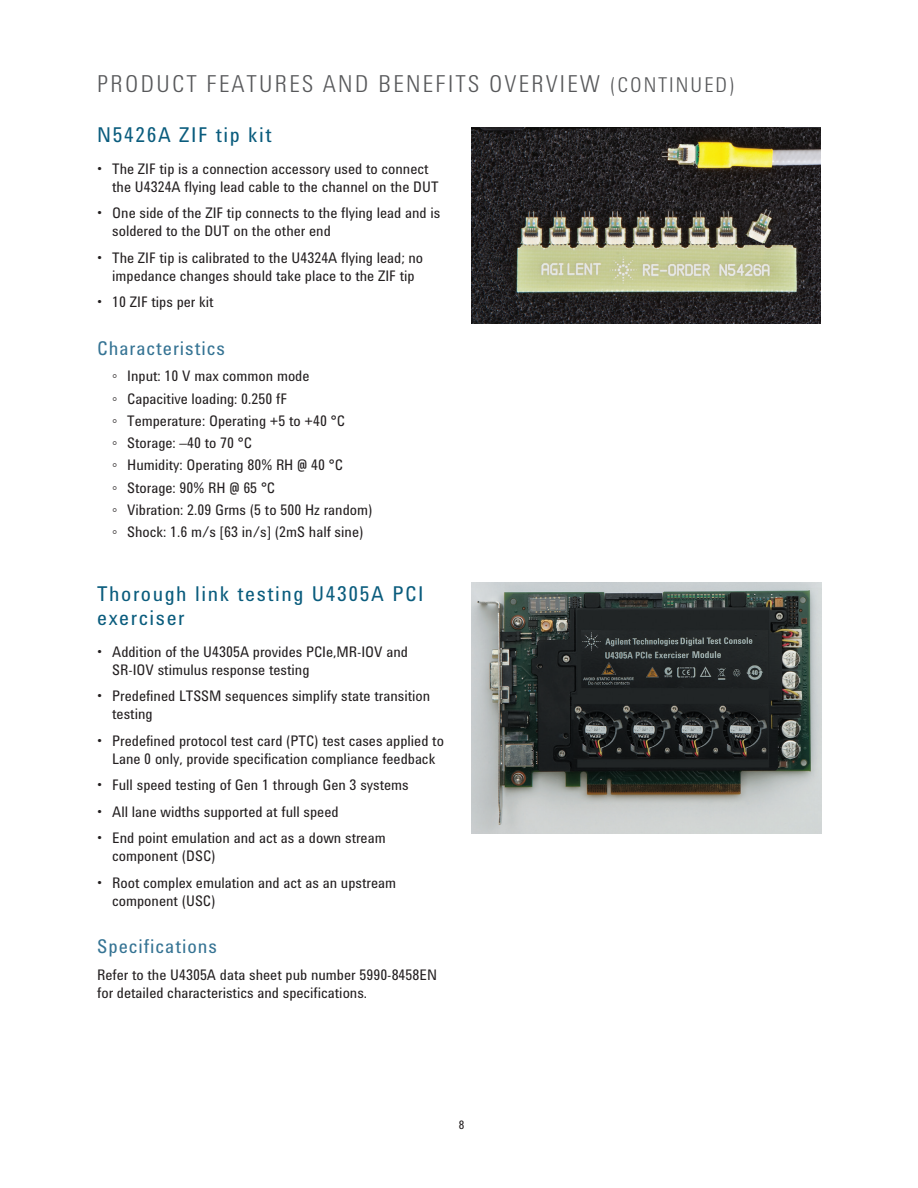
<style>
.page{position:relative;width:918px;height:1188px;background:#fff}
.page>*{position:absolute;margin:0;border:0;box-sizing:border-box;transform-origin:0 0}
.t1{font:300 24px "Agilent Condensed CFF";letter-spacing:.1em;color:#57585a}
.t2{font:21px/24px "Agilent Condensed CFF";letter-spacing:.075em;color:#0a5c7d}
.t3{font:19.5px "Agilent Condensed CFF";letter-spacing:.05em;color:#367494}
.t4{font:15px/18px "Agilent Condensed CFF";color:#231f20}
.t5{font:12px "Agilent Condensed CFF";color:#231f20}
.s1{font-size:21px}
</style>
<div class="page">
<img style="left:472px;top:583px;width:350px;height:251px">
<img style="left:472px;top:128px;width:349px;height:196px">
<h1 class="t1" style="left:97px;top:66px;width:639px">PRODUCT FEATURES AND BENEFITS OVERVIEW <span class="s1">(CONTINUED)</span></h1>
<h2 class="t2" style="left:97px;top:122px;width:176px">N5426A ZIF tip kit</h2>
<p class="t4" style="left:112px;top:159px;width:328px;text-indent:-15px">• The ZIF tip is a connection accessory used to connect the U4324A flying lead cable to the channel on the DUT</p>
<p class="t4" style="left:112px;top:204px;width:330px;text-indent:-15px">• One side of the ZIF tip connects to the flying lead and is soldered to the DUT on the other end</p>
<p class="t4" style="left:97px;top:248px;width:327px;text-align:center">• The ZIF tip is calibrated to the U4324A flying lead; no impedance changes should take place to the ZIF tip</p>
<p class="t4" style="left:97px;top:293px;width:118px">• 10 ZIF tips per kit</p>
<h3 class="t3" style="left:97px;top:333px;width:129px">Characteristics</h3>
<p class="t4" style="left:112px;top:364px;width:262px;line-height:22.2px">◦ Input: 10 V max common mode<br>◦ Capacitive loading: 0.250 fF<br>◦ Temperature: Operating +5 to +40 °C<br>◦ Storage: –40 to 70 °C<br>◦ Humidity: Operating 80% RH @ 40 °C<br>◦ Storage: 90% RH @ 65 °C<br>◦ Vibration: 2.09 Grms (5 to 500 Hz random) ◦ Shock: 1.6 m/s [63 in/s] (2mS half sine)</p>
<h2 class="t2" style="left:97px;top:581px;width:328px">Thorough link testing U4305A PCI exerciser</h2>
<p class="t4" style="left:112px;top:642px;width:297px;text-indent:-15px">• Addition of the U4305A provides PCIe,MR-IOV and<br>SR-IOV stimulus response testing</p>
<p class="t4" style="left:112px;top:687px;width:320px;text-indent:-15px">• Predefined LTSSM sequences simplify state transition testing</p>
<p class="t4" style="left:97px;top:731px;width:348px;text-align:center">• Predefined protocol test card (PTC) test cases applied to<br>Lane 0 only, provide specification compliance feedback</p>
<p class="t4" style="left:97px;top:776px;width:313px">• Full speed testing of Gen 1 through Gen 3 systems</p>
<p class="t4" style="left:97px;top:802px;width:243px">• All lane widths supported at full speed</p>
<p class="t4" style="left:112px;top:829px;width:275px;text-indent:-15px">• End point emulation and act as a down stream component (DSC)</p>
<p class="t4" style="left:112px;top:873px;width:285px;text-indent:-15px">• Root complex emulation and act as an upstream component (USC)</p>
<h3 class="t3" style="left:97px;top:932px;width:121px">Specifications</h3>
<p class="t4" style="left:97px;top:965px;width:341px">Refer to the U4305A data sheet pub number 5990-8458EN for detailed characteristics and specifications.</p>
<p class="t5" style="left:459px;top:1115px;width:7px">8</p>
</div>
